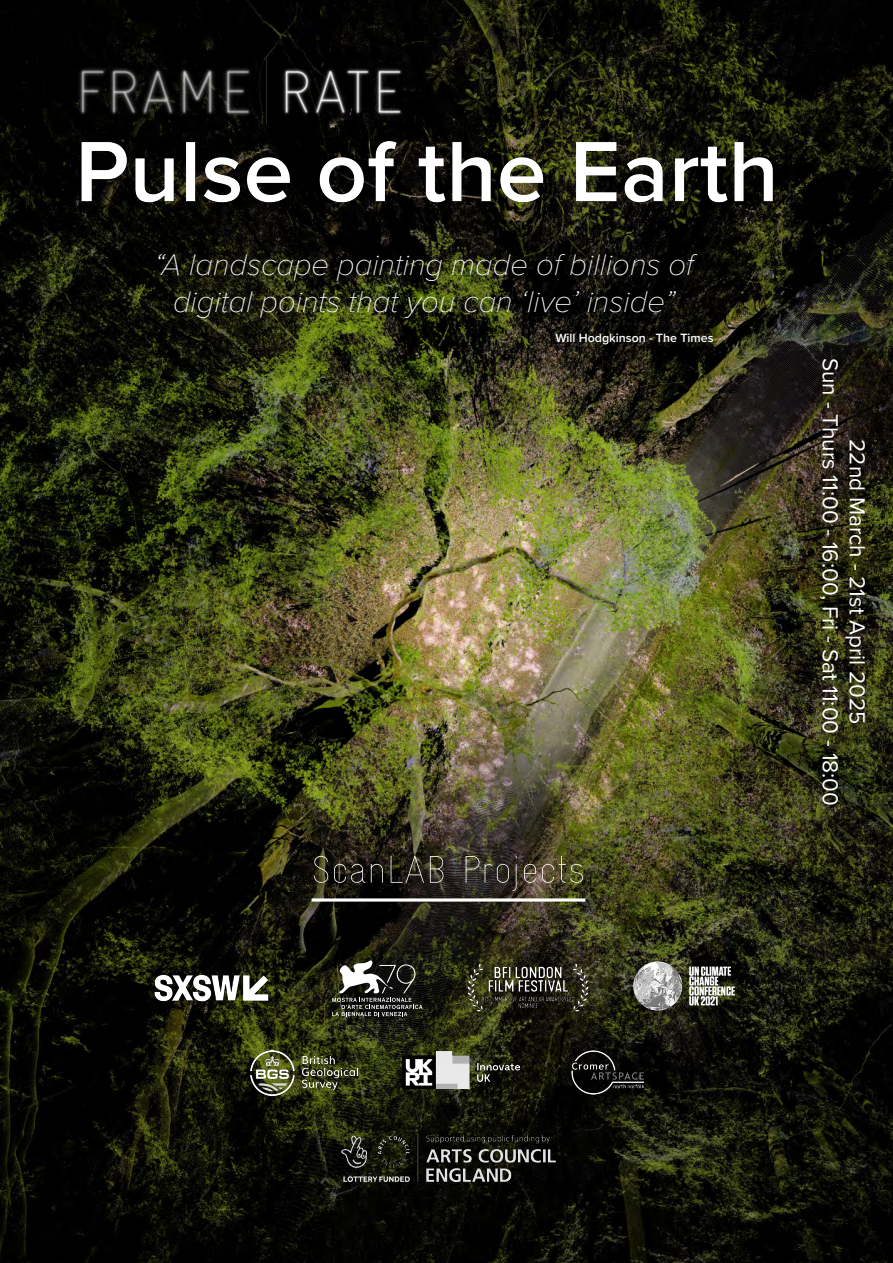
<style>
.page{position:relative;width:893px;height:1263px;background:#fff}
.page>*{position:absolute;margin:0;border:0;box-sizing:border-box;transform-origin:0 0}
.t1{font:italic 100 31.05px/37.2px "Proxima Nova";color:#fff;text-align:center}
.t2{font:22.5px/27px "Proxima Nova";color:#fff;text-align:center}
.t3{font:600 12.45px "Proxima Nova";color:#fff}
</style>
<div class="page">
<img style="left:0;top:0;width:893px;height:1263px">
<img style="left:59px;top:39px;width:364px;height:98px">
<img style="left:76px;top:127px;width:702px;height:96px">
<svg style="left:314px;top:856px;width:14px;height:27px"></svg>
<svg style="left:334px;top:864px;width:31px;height:19px"></svg>
<svg style="left:371px;top:864px;width:12px;height:19px"></svg>
<svg style="left:391px;top:856px;width:33px;height:27px"></svg>
<svg style="left:430px;top:856px;width:13px;height:27px"></svg>
<svg style="left:466px;top:856px;width:13px;height:27px"></svg>
<svg style="left:485px;top:856px;width:32px;height:35px"></svg>
<svg style="left:524px;top:864px;width:12px;height:19px"></svg>
<svg style="left:542px;top:856px;width:41px;height:27px"></svg>
<hr style="left:312px;top:898px;width:273px;height:3px;background:#fff">
<img style="left:403px;top:1051px;width:116px;height:38px">
<img style="left:251px;top:1051px;width:106px;height:44px">
<img style="left:152px;top:955px;width:118px;height:66px">
<img style="left:456px;top:958px;width:144px;height:58px">
<svg style="left:332px;top:960px;width:90px;height:56px;background:#4c4d47"></svg>
<img style="left:572px;top:1050px;width:75px;height:47px">
<img style="left:628px;top:958px;width:113px;height:55px">
<img style="left:329px;top:1126px;width:235px;height:63px">
<p class="t1" style="left:154px;top:244px;width:541px">“A landscape painting made of billions of digital points that you can ‘live’ inside”</p>
<p class="t3" style="left:555px;top:328px;width:160px">Will Hodgkinson - The Times</p>
<p class="t2" style="left:872px;top:358px;width:450px;rotate:90deg">22nd March - 21st April 2025<br>Sun - Thurs 11:00 - 16:00, Fri - Sat 11:00 - 18:00</p>
</div>
